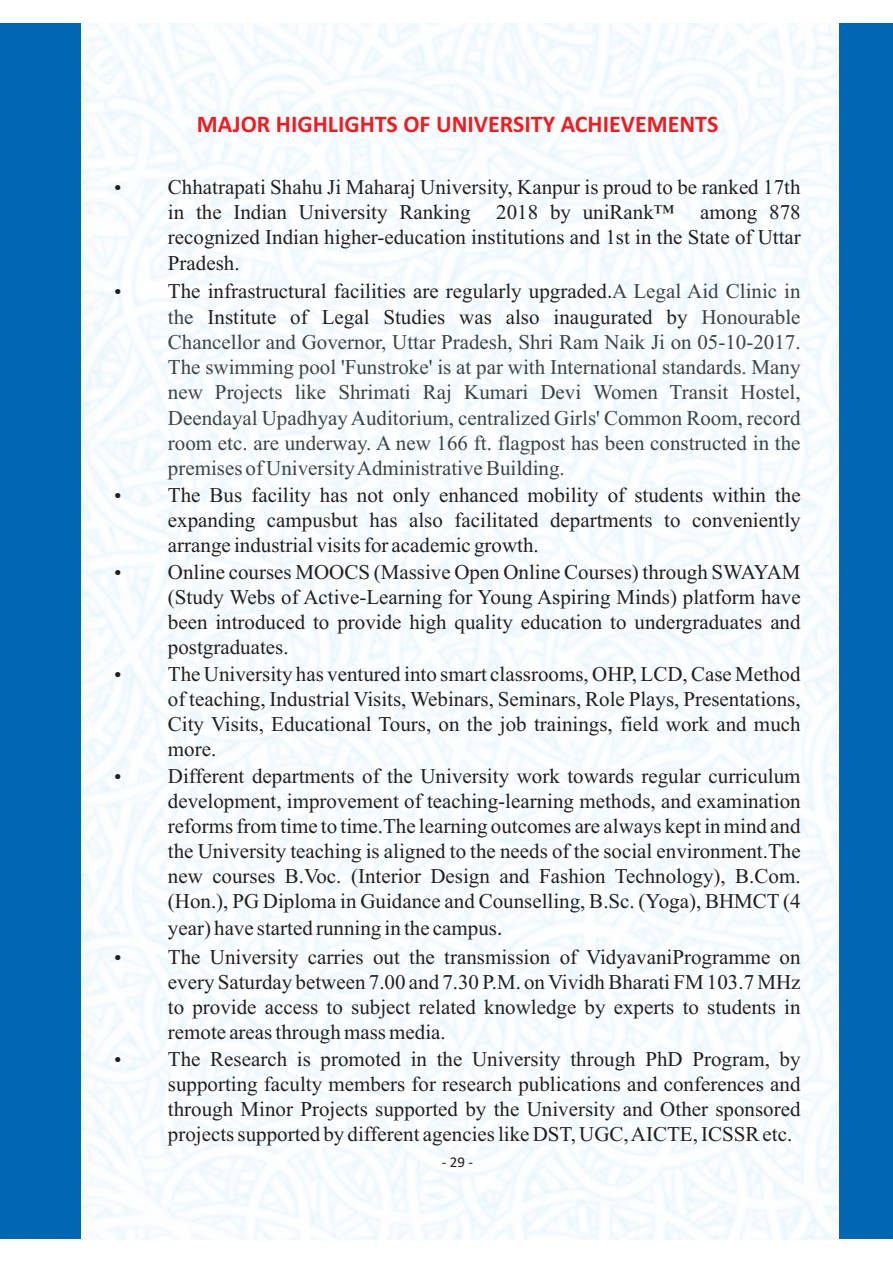
<style>
.page{position:relative;width:893px;height:1263px;background:#fff}
.page>*{position:absolute;margin:0;border:0;box-sizing:border-box;transform-origin:0 0}
.t1{font:700 24px "Calibri";color:#ee1d23}
.t2{font:21px/25.5px "Times New Roman";color:#231f20}
.t3{font:21px/25px "Times New Roman";color:#3c4444;text-align:justify}
.t4{font:15px "Calibri";color:#231f20}
.s1{font-family:"Calibri"}
.s2{color:#3c4444}
</style>
<div class="page">
<div style="left:839px;top:24px;width:54px;height:1215px;background:#0166b3"></div>
<div style="left:0;top:24px;width:81px;height:1215px;background:#0166b3"></div>
<svg style="left:115px;top:185px;width:6px;height:5px"></svg>
<svg style="left:115px;top:289px;width:6px;height:5px"></svg>
<svg style="left:115px;top:672px;width:6px;height:5px"></svg>
<svg style="left:115px;top:774px;width:6px;height:5px"></svg>
<svg style="left:115px;top:954px;width:6px;height:6px"></svg>
<p class="t1" style="left:197px;top:114px;width:523px">MAJOR HIGHLIGHTS OF UNIVERSITY ACHIEVEMENTS</p>
<p class="t2" style="left:168px;top:176px;width:634px">Chhatrapati Shahu Ji Maharaj University, Kanpur is proud to be ranked 17th</p>
<p class="t2" style="left:168px;top:202px;width:634px;line-height:25px;text-align:justify">in the Indian University Ranking 2018 by uniRank™ among 878 recognized Indian higher-education institutions and 1st in the State of Uttar Pradesh.</p>
<p class="t2" style="left:207px;top:280px;width:595px;line-height:26.2px;text-indent:-40px">The infrastructural facilities are regularly upgraded<span class="s1">.</span><span class="s2">A Legal Aid Clinic in<br></span>Institute of Legal Studies was also inaugurated by</p>
<p class="t3" style="left:168px;top:306px;width:634px;text-indent:534px">Honourable Chancellor and Governor, Uttar Pradesh, Shri Ram Naik Ji on 05-10-2017.<br>The swimming pool 'Funstroke' is at par with International standards. Many new Projects like Shrimati Raj Kumari Devi Women Transit Hostel, Deendayal Upadhyay Auditorium, centralized Girls' Common Room, record room etc. are underway. A new 166 ft. flagpost has been constructed in the premises of University Administrative Building.</p>
<p class="t3" style="left:168px;top:306px;width:27px">the</p>
<p class="t2" style="left:168px;top:484px;width:634px">The Bus facility has not only enhanced mobility of students within the expanding campusbut has also facilitated departments to conveniently arrange industrial visits for academic growth.<br>Online courses MOOCS (Massive Open Online Courses) through SWAYAM (Study Webs of Active-Learning for Young Aspiring Minds) platform have been introduced to provide high quality education to undergraduates and postgraduates.<br>The University has ventured into smart classrooms, OHP, LCD, Case Method of teaching, Industrial Visits, Webinars, Seminars, Role Plays, Presentations, City Visits, Educational Tours, on the job trainings, field work and much more.<br>Different departments of the University work towards regular curriculum development, improvement of teaching-learning methods, and examination reforms from time to time.The learning outcomes are always kept in mind and the University teaching is aligned to the needs of the social environment.The new courses B.Voc. (Interior Design and Fashion Technology), B.Com. (Hon.), PG Diploma in Guidance and Counselling, B.Sc. (Yoga), BHMCT (4 year) have started running in the campus<span class="s1">.</span></p>
<p class="t2" style="left:168px;top:946px;width:634px">The University carries out the transmission of VidyavaniProgramme on every Saturday between 7.00 and 7.30 P.M. on Vividh Bharati FM 103.7 MHz to provide access to subject related knowledge by experts to students in remote areas through mass media.<br>The Research is promoted in the University through PhD Program, by supporting faculty members for research publications and conferences and through Minor Projects supported by the University and Other sponsored projects supported by different agencies like DST, UGC, AICTE, ICSSR etc.</p>
<p class="t4" style="left:442px;top:1156px;width:33px">- 29 -</p>
</div>
